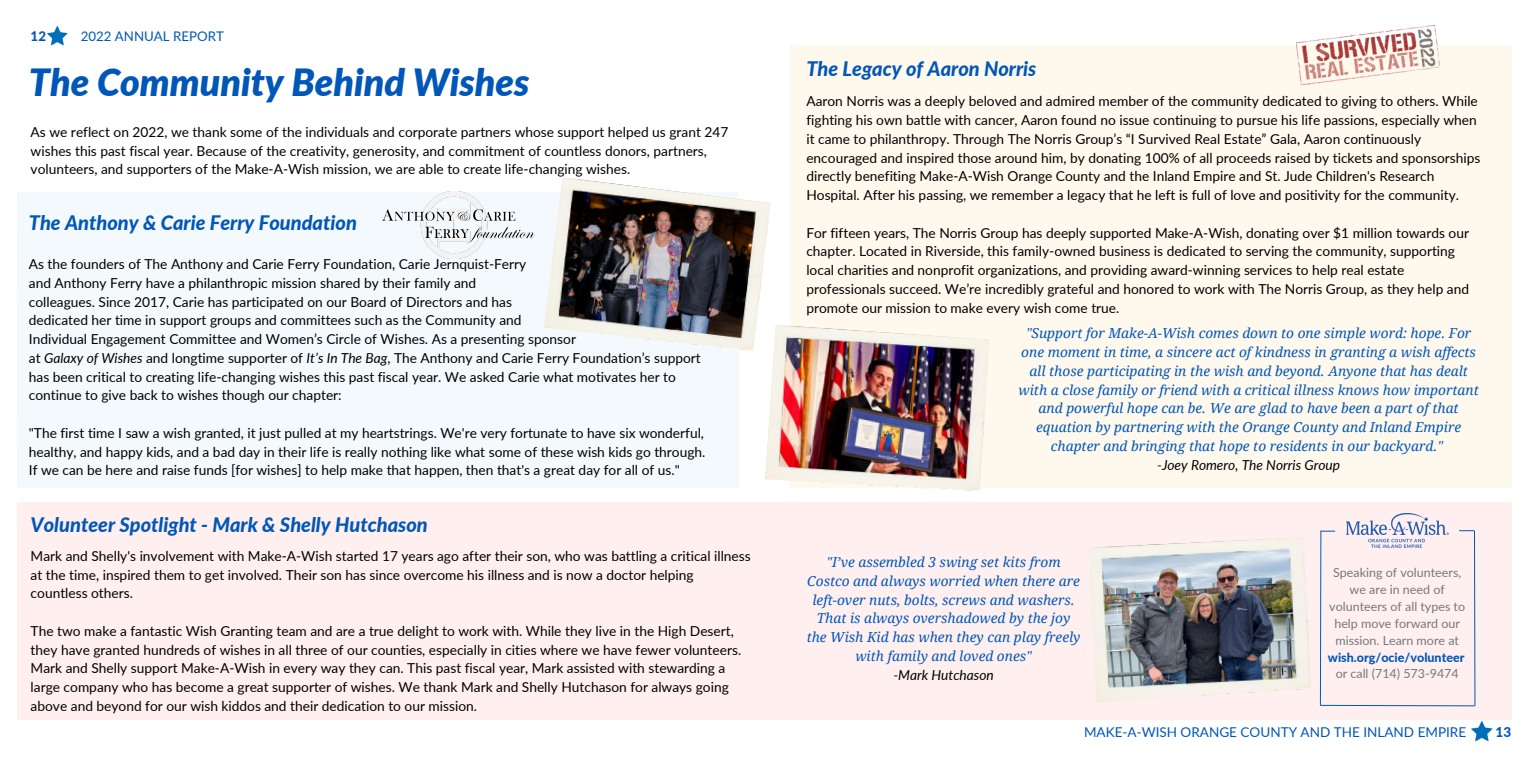
<style>
.page{position:relative;width:1530px;height:765px;background:#fff}
.page>*{position:absolute;margin:0;border:0;box-sizing:border-box;transform-origin:0 0}
.t1{font:italic 900 37.5px "Lato";color:#0057b8}
.t2{font:italic 800 20px "Lato";color:#0057b8}
.t3{font:13.75px/18.8px "Lato";color:#000}
.t4{font:italic 13.75px/18.8px "Droid Serif";color:#0057b8;text-align:center}
.t5{font:italic 13.75px "Lato";color:#000}
.t6{font:13.5px "Lato";color:#0057b8}
.t7{font:800 13.5px "Lato";color:#0057b8}
.t8{font:13.25px "Lato";color:#0057b8}
.t9{font:800 13.25px "Lato";color:#0057b8}
.t10{font:12.5px/16.9px "Lato";color:#75787b;text-align:center}
.t11{font:800 12.5px "Lato";color:#0057b8}
.s1{font-style:italic}
</style>
<div class="page">
<img style="left:1471px;top:721px;width:22px;height:21px">
<div style="left:17px;top:192px;width:722px;height:296px;background:#f4f9fd"></div>
<img style="left:544px;top:177px;width:227px;height:173px">
<img style="left:47px;top:26px;width:21px;height:20px">
<img style="left:383px;top:192px;width:152px;height:66px">
<div style="left:790px;top:45px;width:722px;height:443px;background:#fff8ed"></div>
<div style="left:17px;top:502px;width:1495px;height:218px;background:#ffefef"></div>
<img style="left:765px;top:324px;width:224px;height:167px">
<img style="left:1296px;top:26px;width:144px;height:59px">
<img style="left:1089px;top:537px;width:222px;height:165px">
<img style="left:1346px;top:514px;width:99px;height:16px">
<svg style="left:1319px;top:530px;width:157px;height:177px"></svg>
<p class="t9" style="left:31px;top:28px;width:17px">12</p>
<p class="t8" style="left:81px;top:28px;width:145px">2022 ANNUAL REPORT</p>
<p class="t1" style="left:29px;top:59px;width:502px">The Community Behind Wishes</p>
<p class="t3" style="left:31px;top:122px;width:699px">As we reflect on 2022, we thank some of the individuals and corporate partners whose support helped us grant 247 wishes this past fiscal year. Because of the creativity, generosity, and commitment of countless donors, partners, volunteers, and supporters of the Make-A-Wish mission, we are able to create life-changing wishes.</p>
<p class="t2" style="left:29px;top:210px;width:330px">The Anthony &amp; Carie Ferry Foundation</p>
<p class="t3" style="left:29px;top:254px;width:499px">As the founders of The Anthony and Carie Ferry Foundation, Carie Jernquist-Ferry</p>
<p class="t3" style="left:29px;top:273px;width:449px">and Anthony Ferry have a philanthropic mission shared by their family and</p>
<p class="t3" style="left:29px;top:292px;width:485px">colleagues. Since 2017, Carie has participated on our Board of Directors and has</p>
<p class="t3" style="left:29px;top:311px;width:494px">dedicated her time in support groups and committees such as the Community and</p>
<p class="t3" style="left:29px;top:329px;width:549px">Individual Engagement Committee and Women’s Circle of Wishes. As a presenting sponsor</p>
<p class="t3" style="left:29px;top:348px;width:673px">at <span class="s1">Galaxy of Wishes</span> and longtime supporter of <span class="s1">It’s In The Bag</span>, The Anthony and Carie Ferry Foundation’s support has been critical to creating life-changing wishes this past fiscal year. We asked Carie what motivates her to continue to give back to wishes though our chapter:</p>
<p class="t3" style="left:29px;top:423px;width:678px;text-align:justify">"The first time I saw a wish granted, it just pulled at my heartstrings. We're very fortunate to have six wonderful, healthy, and happy kids, and a bad day in their life is really nothing like what some of these wish kids go through.<br>If we can be here and raise funds [for wishes] to help make that happen, then that's a great day for all of us."</p>
<p class="t2" style="left:31px;top:513px;width:399px">Volunteer Spotlight - Mark &amp; Shelly Hutchason</p>
<p class="t3" style="left:31px;top:546px;width:722px">Mark and Shelly's involvement with Make-A-Wish started 17 years ago after their son, who was battling a critical illness at the time, inspired them to get involved. Their son has since overcome his illness and is now a doctor helping</p>
<p class="t3" style="left:31px;top:584px;width:104px">countless others.</p>
<p class="t3" style="left:31px;top:621px;width:712px">The two make a fantastic Wish Granting team and are a true delight to work with. While they live in the High Desert, they have granted hundreds of wishes in all three of our counties, especially in cities where we have fewer volunteers.<br>Mark and Shelly support Make-A-Wish in every way they can. This past fiscal year, Mark assisted with stewarding a large company who has become a great supporter of wishes. We thank Mark and Shelly Hutchason for always going above and beyond for our wish kiddos and their dedication to our mission.</p>
<p class="t2" style="left:806px;top:57px;width:231px">The Legacy of Aaron Norris</p>
<p class="t3" style="left:806px;top:92px;width:675px">Aaron Norris was a deeply beloved and admired member of the community dedicated to giving to others. While fighting his own battle with cancer, Aaron found no issue continuing to pursue his life passions, especially when it came to philanthropy. Through The Norris Group’s “I Survived Real Estate” Gala, Aaron continuously encouraged and inspired those around him, by donating 100% of all proceeds raised by tickets and sponsorships directly benefiting Make-A-Wish Orange County and the Inland Empire and St. Jude Children's Research Hospital. After his passing, we remember a legacy that he left is full of love and positivity for the community.</p>
<p class="t3" style="left:806px;top:223px;width:664px">For fifteen years, The Norris Group has deeply supported Make-A-Wish, donating over $1 million towards our chapter. Located in Riverside, this family-owned business is dedicated to serving the community, supporting local charities and nonprofit organizations, and providing award-winning services to help real estate professionals succeed. We’re incredibly grateful and honored to work with The Norris Group, as they help and promote our mission to make every wish come true.</p>
<p class="t4" style="left:1019px;top:324px;width:462px">"Support for Make-A-Wish comes down to one simple word: hope. For one moment in time, a sincere act of kindness in granting a wish affects all those participating in the wish and beyond. Anyone that has dealt with a close family or friend with a critical illness knows how important and powerful hope can be. We are glad to have been a part of that equation by partnering with the Orange County and Inland Empire chapter and bringing that hope to residents in our backyard."</p>
<p class="t5" style="left:1157px;top:456px;width:184px">-Joey Romero, The Norris Group</p>
<p class="t4" style="left:807px;top:553px;width:275px">"I’ve assembled 3 swing set kits from Costco and always worried when there are left-over nuts, bolts, screws and washers.<br>That is always overshadowed by the joy the Wish Kid has when they can play freely with family and loved ones"</p>
<p class="t5" style="left:893px;top:666px;width:102px">-Mark Hutchason</p>
<p class="t10" style="left:1329px;top:564px;width:137px">Speaking of volunteers, we are in need of volunteers of all types to help move forward our mission. Learn more at</p>
<p class="t11" style="left:1328px;top:649px;width:138px">wish.org/ocie/volunteer</p>
<p class="t10" style="left:1336px;top:665px;width:125px">or call (714) 573-9474</p>
<p class="t6" style="left:1084px;top:723px;width:384px">MAKE-A-WISH ORANGE COUNTY AND THE INLAND EMPIRE</p>
<p class="t7" style="left:1496px;top:723px;width:17px">13</p>
</div>
